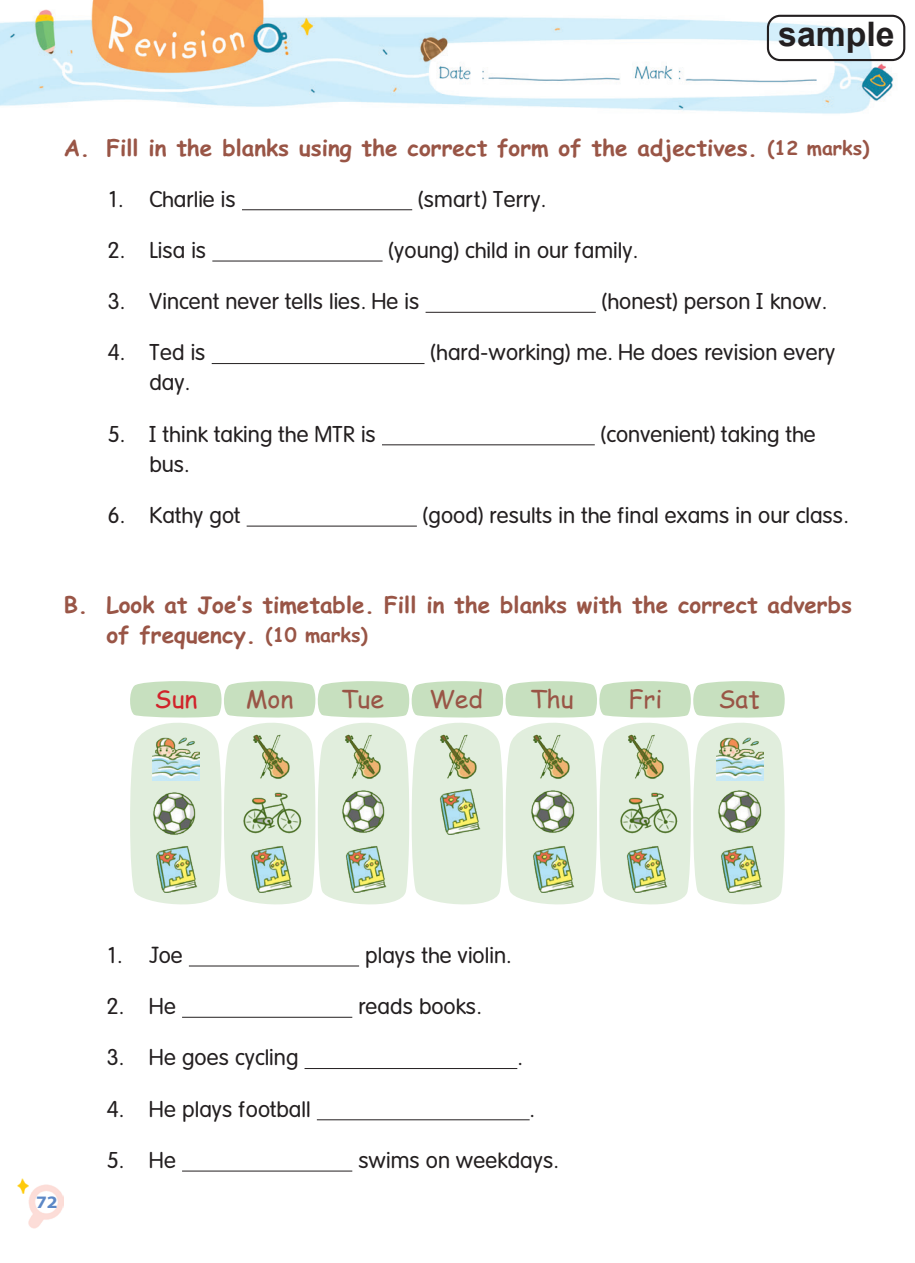
<style>
.page{position:relative;width:915px;height:1263px;background:#fff}
.page>*{position:absolute;margin:0;border:0;box-sizing:border-box;transform-origin:0 0}
.t1{font:700 33.75px "Arial";color:#231f20}
.題幹{font:24.75px "EPH Comic Sans";color:#995546}
.題幹-2{font:24.75px "EPH Comic Sans";color:#d1232a}
.正文_01{font:300 22.5px "EPHVAG Round";color:#231f20}
.題幹-3{font:700 22.5px/30px "EPH Comic Sans";color:#995546}
.t2{font:700 17.55px "EPH Myriad Pro";color:#5d88c6;scale:1.11 1}
.s1{font-size:19.5px}
</style>
<div class="page">
<img style="left:0;top:0;width:906px;height:114px">
<hr style="left:242px;top:209px;width:170px;height:1px;background:#231f20">
<hr style="left:212px;top:261px;width:170px;height:1px;background:#231f20">
<hr style="left:425px;top:312px;width:170px;height:1px;background:#231f20">
<hr style="left:212px;top:363px;width:212px;height:1px;background:#231f20">
<hr style="left:382px;top:444px;width:212px;height:1px;background:#231f20">
<hr style="left:246px;top:526px;width:171px;height:1px;background:#231f20">
<hr style="left:189px;top:965px;width:170px;height:1px;background:#231f20">
<hr style="left:182px;top:1017px;width:170px;height:1px;background:#231f20">
<hr style="left:304px;top:1068px;width:213px;height:1px;background:#231f20">
<hr style="left:317px;top:1119px;width:212px;height:1px;background:#231f20">
<hr style="left:182px;top:1170px;width:170px;height:1px;background:#231f20">
<svg style="left:130px;top:681px;width:655px;height:224px"></svg>
<img style="left:248px;top:732px;width:47px;height:47px">
<img style="left:622px;top:732px;width:47px;height:47px">
<img style="left:435px;top:732px;width:47px;height:47px">
<img style="left:340px;top:732px;width:46px;height:47px">
<img style="left:528px;top:732px;width:47px;height:47px">
<img style="left:717px;top:846px;width:47px;height:46px">
<img style="left:529px;top:846px;width:47px;height:46px">
<img style="left:342px;top:846px;width:47px;height:46px">
<img style="left:622px;top:846px;width:47px;height:46px">
<img style="left:436px;top:788px;width:47px;height:47px">
<img style="left:247px;top:846px;width:47px;height:46px">
<img style="left:717px;top:789px;width:45px;height:45px">
<img style="left:530px;top:789px;width:45px;height:45px">
<img style="left:341px;top:789px;width:44px;height:45px">
<img style="left:716px;top:733px;width:47px;height:47px">
<img style="left:153px;top:733px;width:47px;height:47px">
<img style="left:617px;top:788px;width:61px;height:51px">
<img style="left:240px;top:788px;width:62px;height:51px">
<img style="left:153px;top:846px;width:47px;height:46px">
<img style="left:152px;top:791px;width:44px;height:45px">
<img style="left:29px;top:1184px;width:35px;height:44px">
<img style="left:18px;top:1178px;width:11px;height:15px">
<div style="left:766px;top:15px;width:139px;height:46px;border:2px solid #231f20;border-radius:12px"></div>
<p class="t1" style="left:778px;top:12px;width:118px">sample</p>
<p class="題幹-3" style="left:64px;top:132px;width:806px">A. Fill in the blanks using the correct form of the adjectives. <span class="s1">(12 marks)</span></p>
<p class="正文_01" style="left:107px;top:186px;width:130px">1. Charlie is</p>
<p class="正文_01" style="left:418px;top:186px;width:129px">(smart) Terry.</p>
<p class="正文_01" style="left:107px;top:237px;width:100px">2. Lisa is</p>
<p class="正文_01" style="left:388px;top:237px;width:250px">(young) child in our family.</p>
<p class="正文_01" style="left:107px;top:288px;width:313px">3. Vincent never tells lies. He is</p>
<p class="正文_01" style="left:601px;top:288px;width:226px">(honest) person I know.</p>
<p class="正文_01" style="left:107px;top:340px;width:100px">4. Ted is</p>
<p class="正文_01" style="left:430px;top:340px;width:406px">(hard-working) me. He does revision every</p>
<p class="正文_01" style="left:149px;top:370px;width:42px">day.</p>
<p class="正文_01" style="left:107px;top:421px;width:270px">5. I think taking the MTR is</p>
<p class="正文_01" style="left:600px;top:421px;width:216px">(convenient) taking the</p>
<p class="正文_01" style="left:149px;top:451px;width:41px">bus.</p>
<p class="正文_01" style="left:107px;top:502px;width:135px">6. Kathy got</p>
<p class="正文_01" style="left:423px;top:502px;width:426px">(good) results in the final exams in our class.</p>
<p class="題幹-3" style="left:106px;top:589px;width:747px;text-indent:-43px">B. Look at Joe’s timetable. Fill in the blanks with the correct adverbs of frequency. <span class="s1">(10 marks)</span></p>
<p class="題幹-2" style="left:154px;top:681px;width:44px">Sun</p>
<p class="題幹" style="left:246px;top:681px;width:49px">Mon</p>
<p class="題幹" style="left:340px;top:681px;width:45px">Tue</p>
<p class="題幹" style="left:429px;top:681px;width:55px">Wed</p>
<p class="題幹" style="left:529px;top:681px;width:46px">Thu</p>
<p class="題幹" style="left:628px;top:681px;width:35px">Fri</p>
<p class="題幹" style="left:718px;top:681px;width:43px">Sat</p>
<p class="t2" style="left:36px;top:1190px;width:21px">72</p>
<p class="正文_01" style="left:106px;top:942px;width:78px">1. Joe</p>
<p class="正文_01" style="left:365px;top:942px;width:147px">plays the violin.</p>
<p class="正文_01" style="left:106px;top:993px;width:71px">2. He</p>
<p class="正文_01" style="left:358px;top:993px;width:124px">reads books.</p>
<p class="正文_01" style="left:106px;top:1045px;width:193px">3. He goes cycling</p>
<p class="正文_01" style="left:517px;top:1045px;width:6px">.</p>
<p class="正文_01" style="left:106px;top:1096px;width:206px">4. He plays football</p>
<p class="正文_01" style="left:529px;top:1096px;width:6px">.</p>
<p class="正文_01" style="left:106px;top:1147px;width:71px">5. He</p>
<p class="正文_01" style="left:358px;top:1147px;width:201px">swims on weekdays.</p>
</div>
